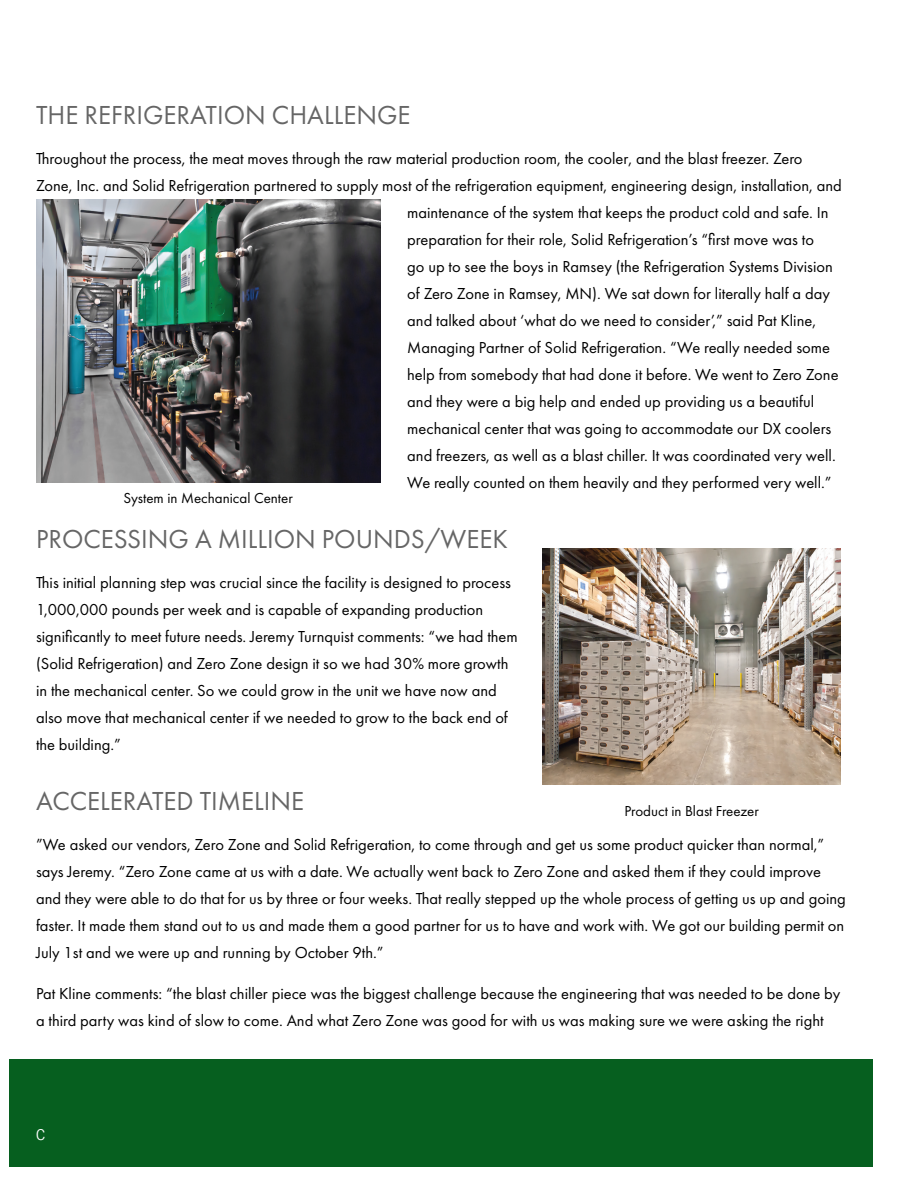
<style>
.page{position:relative;width:900px;height:1200px;background:#fff}
.page>*{position:absolute;margin:0;border:0;box-sizing:border-box;transform-origin:0 0}
.Page_Subtitle{font:27px "Futura PT";color:#666}
.Body{font:16.5px/27px "Futura PT";color:#000}
.t1{font:15px "Futura PT";color:#000}
.t2{font:15px "Trade Gothic LT";color:#fff}
</style>
<div class="page">
<div style="left:9px;top:1059px;width:864px;height:108px;background:#065f1f"></div>
<img style="left:36px;top:199px;width:344px;height:284px">
<img style="left:543px;top:548px;width:298px;height:237px">
<p class="Page_Subtitle" style="left:36px;top:99px;width:376px">THE REFRIGERATION CHALLENGE</p>
<p class="Body" style="left:36px;top:145px;width:768px">Throughout the process, the meat moves through the raw material production room, the cooler, and the blast freezer. Zero</p>
<p class="Body" style="left:36px;top:172px;width:807px">Zone, Inc. and Solid Refrigeration partnered to supply most of the refrigeration equipment, engineering design, installation, and</p>
<p class="Body" style="left:407px;top:199px;width:423px">maintenance of the system that keeps the product cold and safe. In</p>
<p class="Body" style="left:407px;top:226px;width:408px">preparation for their role, Solid Refrigeration’s “first move was to</p>
<p class="Body" style="left:407px;top:253px;width:427px">go up to see the boys in Ramsey (the Refrigeration Systems Division</p>
<p class="Body" style="left:407px;top:280px;width:424px">of Zero Zone in Ramsey, MN). We sat down for literally half a day</p>
<p class="Body" style="left:407px;top:307px;width:410px">and talked about ‘what do we need to consider’,” said Pat Kline,</p>
<p class="Body" style="left:407px;top:334px;width:424px">Managing Partner of Solid Refrigeration. “We really needed some</p>
<p class="Body" style="left:407px;top:361px;width:433px">help from somebody that had done it before. We went to Zero Zone</p>
<p class="Body" style="left:407px;top:388px;width:408px">and they were a big help and ended up providing us a beautiful</p>
<p class="Body" style="left:407px;top:415px;width:426px">mechanical center that was going to accommodate our DX coolers</p>
<p class="Body" style="left:407px;top:442px;width:430px">and freezers, as well as a blast chiller. It was coordinated very well.</p>
<p class="Body" style="left:407px;top:469px;width:426px">We really counted on them heavily and they performed very well.”</p>
<p class="Page_Subtitle" style="left:36px;top:523px;width:473px">PROCESSING A MILLION POUNDS/WEEK</p>
<p class="Body" style="left:36px;top:569px;width:483px">This initial planning step was crucial since the facility is designed to process 1,000,000 pounds per week and is capable of expanding production significantly to meet future needs. Jeremy Turnquist comments: “we had them (Solid Refrigeration) and Zero Zone design it so we had 30% more growth in the mechanical center. So we could grow in the unit we have now and also move that mechanical center if we needed to grow to the back end of the building.”</p>
<p class="Page_Subtitle" style="left:36px;top:785px;width:270px">ACCELERATED TIMELINE</p>
<p class="Body" style="left:36px;top:831px;width:811px">”We asked our vendors, Zero Zone and Solid Refrigeration, to come through and get us some product quicker than normal,” says Jeremy. “Zero Zone came at us with a date. We actually went back to Zero Zone and asked them if they could improve and they were able to do that for us by three or four weeks. That really stepped up the whole process of getting us up and going faster. It made them stand out to us and made them a good partner for us to have and work with. We got our building permit on July 1st and we were up and running by October 9th.”</p>
<p class="Body" style="left:36px;top:980px;width:806px">Pat Kline comments: “the blast chiller piece was the biggest challenge because the engineering that was needed to be done by a third party was kind of slow to come. And what Zero Zone was good for with us was making sure we were asking the right</p>
<p class="t1" style="left:123px;top:489px;width:171px">System in Mechanical Center</p>
<p class="t1" style="left:624px;top:802px;width:136px">Product in Blast Freezer</p>
<p class="t2" style="left:36px;top:1126px;width:11px">C</p>
</div>
